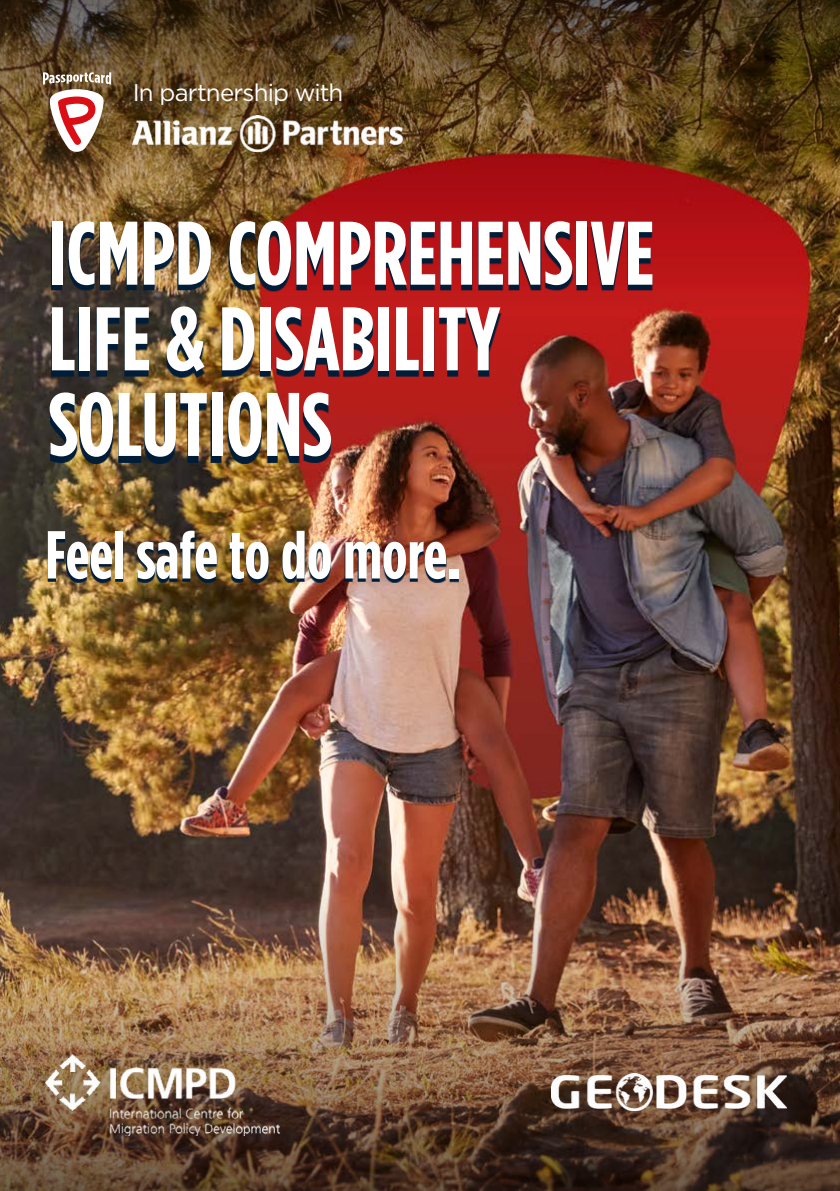
<style>
.page{position:relative;width:840px;height:1191px;background:#fff}
.page>*{position:absolute;margin:0;border:0;box-sizing:border-box;transform-origin:0 0}
.t1{font:700 90px/85.6px "Gotham Condensed";color:#fff}
.t2{font:700 67.6px "Gotham Condensed";color:#fff}
.t3{font:24px "Gotham";letter-spacing:-.035em;color:#fff}
</style>
<div class="page">
<img style="left:0;top:321px;width:839px;height:541px">
<svg style="left:0;top:0;width:839px;height:321px;background:#6e381d"></svg>
<img style="left:0;top:862px;width:839px;height:329px">
<img style="left:50px;top:226px;width:602px;height:237px">
<img style="left:47px;top:533px;width:411px;height:50px">
<svg style="left:43px;top:72px;width:68px;height:80px"></svg>
<img style="left:133px;top:116px;width:269px;height:35px">
<img style="left:45px;top:1054px;width:234px;height:81px">
<img style="left:551px;top:1073px;width:234px;height:38px">
<p class="t3" style="left:133px;top:82px;width:212px">In partnership with</p>
<p class="t1" style="left:49px;top:215px;width:607px">ICMPD COMPREHENSIVE<br>LIFE &amp; DISABILITY<br>SOLUTIONS</p>
<p class="t2" style="left:45px;top:524px;width:417px">Feel safe to do more.</p>
</div>
